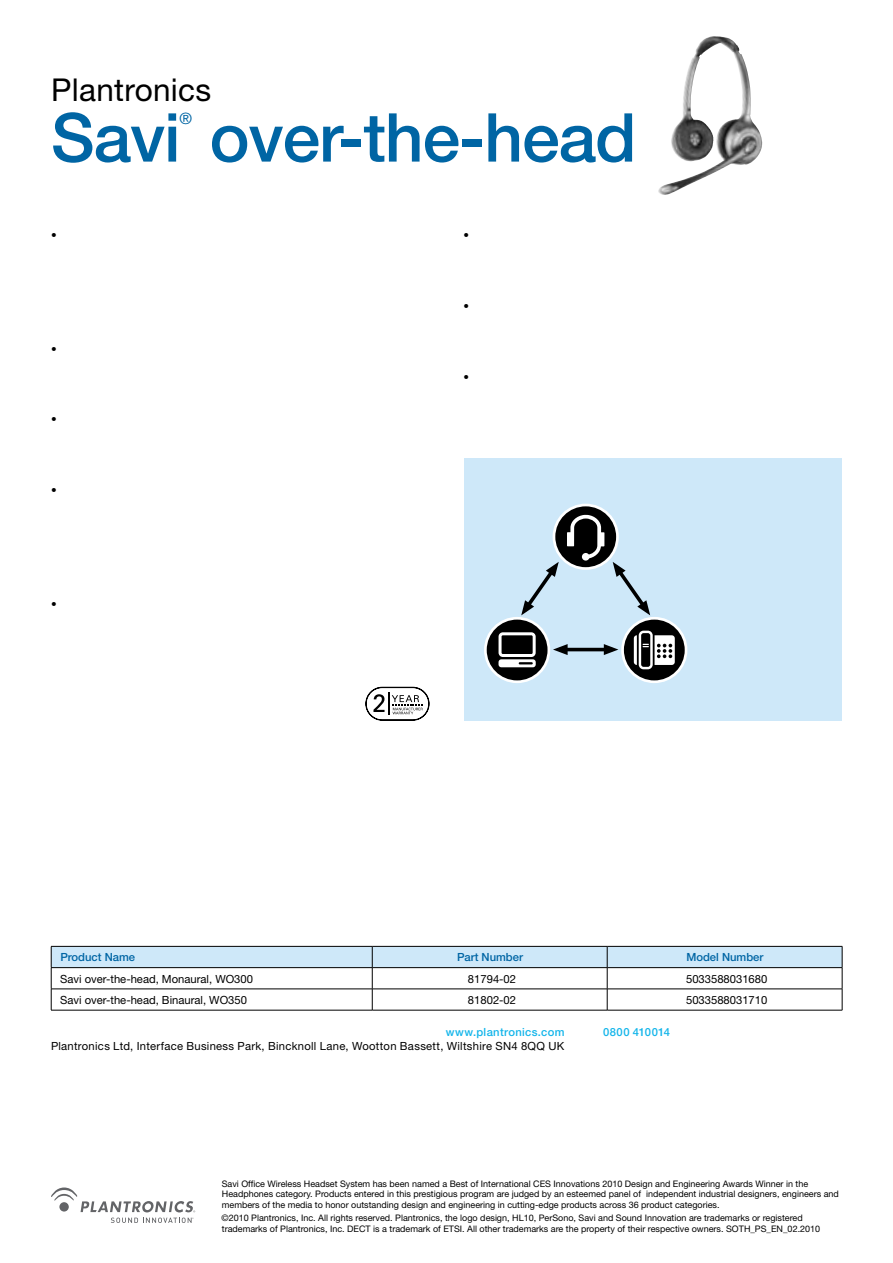
<style>
.page{position:relative;width:893px;height:1263px;background:#fff}
.page>*{position:absolute;margin:0;border:0;box-sizing:border-box;transform-origin:0 0}
.t1{font:500 67.5px "Helvetica Neue";letter-spacing:-.015em;color:#0065a4}
.t2{font:31.5px "Helvetica Neue";letter-spacing:.01em;color:#000}
.t3{font:15.75px "Helvetica Neue";color:#0065a4}
.t4{font:11.25px "Helvetica Neue";color:#000}
.t5{font:11.25px "Helvetica Neue";letter-spacing:.025em;color:#000}
.t6{font:500 11.25px "Helvetica Neue";color:#0065a4}
.t7{font:500 11.25px "Helvetica Neue";letter-spacing:.03em;color:#13b5ea}
.t8{font:500 11.25px "Helvetica Neue";color:#000}
.t9{font:9px/10.5px "Helvetica Neue";color:#000}
</style>
<div class="page">
<svg style="left:51px;top:1187px;width:144px;height:36px"></svg>
<img style="left:671px;top:36px;width:49px;height:126px">
<hr style="left:51px;top:1010px;width:321px;height:1px;background:#000">
<svg style="left:51px;top:946px;width:792px;height:64px"></svg>
<hr style="left:372px;top:989px;width:235px;height:1px;background:#000">
<hr style="left:607px;top:989px;width:235px;height:1px;background:#000">
<hr style="left:372px;top:1010px;width:235px;height:1px;background:#000">
<hr style="left:607px;top:1010px;width:235px;height:1px;background:#000">
<svg style="left:366px;top:687px;width:63px;height:33px"></svg>
<div style="left:465px;top:458px;width:377px;height:263px;background:#cee8f9"></div>
<svg style="left:554px;top:505px;width:63px;height:64px"></svg>
<div style="left:553px;top:504px;width:66px;height:66px;border:3px solid #fff;border-radius:50%"></div>
<svg style="left:485px;top:618px;width:64px;height:64px;fill:#000"></svg>
<div style="left:484px;top:617px;width:66px;height:66px;border:3px solid #fff;border-radius:50%"></div>
<svg style="left:622px;top:618px;width:64px;height:64px"></svg>
<div style="left:621px;top:617px;width:66px;height:66px;border:3px solid #fff;border-radius:50%"></div>
<svg style="left:498px;top:632px;width:38px;height:35px"></svg>
<svg style="left:634px;top:631px;width:41px;height:38px"></svg>
<svg style="left:567px;top:515px;width:37px;height:44px"></svg>
<div style="left:582px;top:553px;width:7px;height:8px;background:#fff;border-radius:50%"></div>
<hr style="left:559px;top:648px;width:53px;height:3px;background:#000">
<svg style="left:553px;top:644px;width:15px;height:11px"></svg>
<svg style="left:604px;top:644px;width:14px;height:11px"></svg>
<svg style="left:521px;top:562px;width:38px;height:53px"></svg>
<svg style="left:612px;top:562px;width:38px;height:53px"></svg>
<h2 class="t2" style="left:51px;top:71px;width:162px">Plantronics</h2>
<h1 class="t1" style="left:51px;top:97px;width:587px">Savi over-the-head</h1>
<h3 class="t3" style="left:179px;top:109px;width:14px">®</h3>
<p class="t8" style="left:51px;top:228px;width:7px">•</p>
<p class="t8" style="left:51px;top:342px;width:7px">•</p>
<p class="t8" style="left:51px;top:413px;width:7px">•</p>
<p class="t8" style="left:51px;top:483px;width:7px">•</p>
<p class="t8" style="left:51px;top:597px;width:7px">•</p>
<p class="t8" style="left:463px;top:228px;width:7px">•</p>
<p class="t8" style="left:463px;top:299px;width:7px">•</p>
<p class="t8" style="left:463px;top:370px;width:7px">•</p>
<p class="t6" style="left:60px;top:951px;width:76px">Product Name</p>
<p class="t6" style="left:457px;top:951px;width:68px">Part Number</p>
<p class="t6" style="left:686px;top:951px;width:79px">Model Number</p>
<p class="t4" style="left:60px;top:972px;width:194px">Savi over-the-head, Monaural, WO300</p>
<p class="t4" style="left:468px;top:972px;width:50px">81794-02</p>
<p class="t4" style="left:686px;top:972px;width:83px">5033588031680</p>
<p class="t4" style="left:60px;top:993px;width:188px">Savi over-the-head, Binaural, WO350</p>
<p class="t4" style="left:468px;top:993px;width:50px">81802-02</p>
<p class="t4" style="left:686px;top:993px;width:83px">5033588031710</p>
<p class="t7" style="left:446px;top:1025px;width:120px">www.plantronics.com</p>
<p class="t7" style="left:603px;top:1025px;width:68px">0800 410014</p>
<p class="t5" style="left:51px;top:1039px;width:515px">Plantronics Ltd, Interface Business Park, Bincknoll Lane, Wootton Bassett, Wiltshire SN4 8QQ UK</p>
<p class="t9" style="left:222px;top:1178px;width:619px">Savi Office Wireless Headset System has been named a Best of International CES Innovations 2010 Design and Engineering Awards Winner in the<br>Headphones category. Products entered in this prestigious program are judged by an esteemed panel of independent industrial designers, engineers and members of the media to honor outstanding design and engineering in cutting-edge products across 36 product categories.</p>
<p class="t9" style="left:222px;top:1212px;width:600px">©2010 Plantronics, Inc. All rights reserved. Plantronics, the logo design, HL10, PerSono, Savi and Sound Innovation are trademarks or registered trademarks of Plantronics, Inc. DECT is a trademark of ETSI. All other trademarks are the property of their respective owners. SOTH_PS_EN_02.2010</p>
</div>
